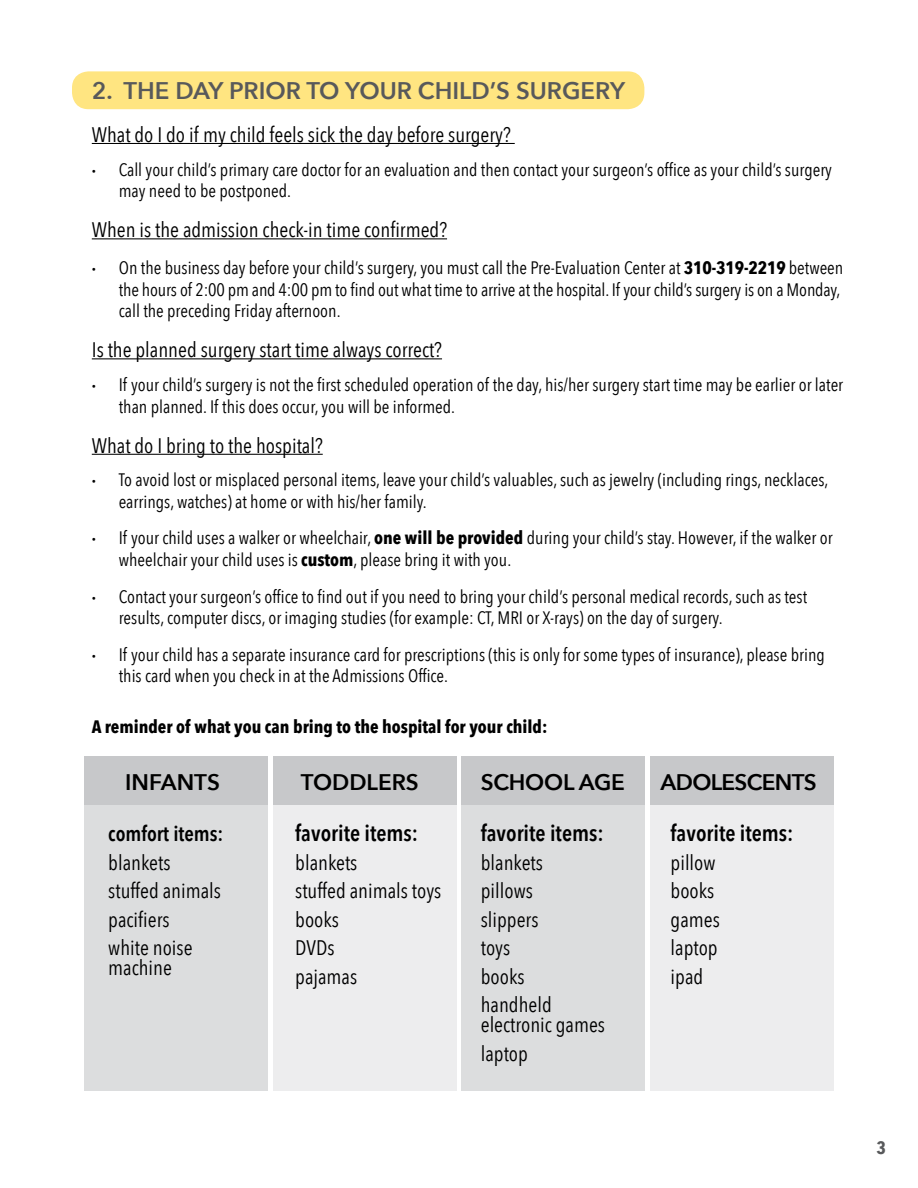
<style>
.page{position:relative;width:918px;height:1188px;background:#fff}
.page>*{position:absolute;margin:0;border:0;box-sizing:border-box;transform-origin:0 0}
.t1{font:600 24px "Avenir Next";color:#58595b}
.t2{font:600 22.5px "Avenir Next Condensed";color:#000}
.t3{font:600 22.5px "Avenir Next";letter-spacing:-.01em;color:#000}
.t4{font:600 22.5px "Avenir Next";letter-spacing:-.03em;color:#000}
.t5{font:21px/28.5px "Avenir Next Condensed";color:#000}
.t6{font:600 21px "Avenir Next Condensed";color:#000}
.t7{font:18px/21.6px "Avenir Next Condensed";color:#000}
.t8{font:700 18px "Avenir Next Condensed";color:#000}
.t9{font:700 18px "Avenir Next Condensed";color:#58595b}
.s1{font-family:"Myriad Pro";font-weight:600}
.s2{font-weight:700}
</style>
<div class="page">
<div style="left:72px;top:71px;width:572px;height:38px;background:#ffe581;border-radius:17px"></div>
<hr style="left:92px;top:143px;width:423px;height:1px;background:#000">
<hr style="left:92px;top:238px;width:355px;height:1px;background:#000">
<hr style="left:92px;top:358px;width:350px;height:1px;background:#000">
<hr style="left:92px;top:454px;width:231px;height:1px;background:#000">
<div style="left:84px;top:757px;width:184px;height:334px;background:#dcddde"></div>
<div style="left:462px;top:757px;width:183px;height:334px;background:#dcddde"></div>
<div style="left:273px;top:757px;width:183px;height:334px;background:#ededee"></div>
<div style="left:650px;top:757px;width:184px;height:334px;background:#ededee"></div>
<div style="left:84px;top:757px;width:184px;height:48px;background:#c7c8ca"></div>
<div style="left:462px;top:757px;width:183px;height:48px;background:#c7c8ca"></div>
<div style="left:273px;top:757px;width:183px;height:48px;background:#c7c8ca"></div>
<div style="left:650px;top:757px;width:184px;height:48px;background:#c7c8ca"></div>
<h1 class="t1" style="left:92px;top:76px;width:535px">2. THE DAY PRIOR TO YOUR CHILD’S SURGERY</h1>
<p class="t5" style="left:92px;top:120px;width:421px">What do I do if my child feels sick the day before surgery?</p>
<p class="t7" style="left:119px;top:158px;width:715px;text-indent:-27px"><span class="s1">·</span> Call your child’s primary care doctor for an evaluation and then contact your surgeon’s office as your child’s surgery may need to be postponed.</p>
<p class="t5" style="left:92px;top:216px;width:357px">When is the admission check-in time confirmed?</p>
<p class="t7" style="left:119px;top:257px;width:726px;text-indent:-27px"><span class="s1">·</span> On the business day before your child’s surgery, you must call the Pre-Evaluation Center at <span class="s2">310-319-2219</span> between the hours of 2:00 pm and 4:00 pm to find out what time to arrive at the hospital. If your child’s surgery is on a Monday, call the preceding Friday afternoon.</p>
<p class="t5" style="left:92px;top:336px;width:352px">Is the planned surgery start time always correct?</p>
<p class="t7" style="left:119px;top:374px;width:726px;text-indent:-27px"><span class="s1">·</span> If your child’s surgery is not the first scheduled operation of the day, his/her surgery start time may be earlier or later than planned. If this does occur, you will be informed.</p>
<p class="t5" style="left:92px;top:431px;width:232px">What do I bring to the hospital?</p>
<p class="t7" style="left:119px;top:469px;width:711px;text-indent:-27px"><span class="s1">·</span> To avoid lost or misplaced personal items, leave your child’s valuables, such as jewelry (including rings, necklaces, earrings, watches) at home or with his/her family.</p>
<p class="t7" style="left:119px;top:527px;width:715px;text-indent:-27px"><span class="s1">·</span> If your child uses a walker or wheelchair, <span class="s2">one will be provided</span> during your child’s stay. However, if the walker or wheelchair your child uses is <span class="s2">custom</span>, please bring it with you.</p>
<p class="t7" style="left:119px;top:586px;width:690px;text-indent:-27px"><span class="s1">·</span> Contact your surgeon’s office to find out if you need to bring your child’s personal medical records, such as test results, computer discs, or imaging studies (for example: CT, MRI or X-rays) on the day of surgery.</p>
<p class="t7" style="left:119px;top:644px;width:708px;text-indent:-27px"><span class="s1">·</span> If your child has a separate insurance card for prescriptions (this is only for some types of insurance), please bring this card when you check in at the Admissions Office.</p>
<p class="t8" style="left:92px;top:716px;width:457px">A reminder of what you can bring to the hospital for your child:</p>
<p class="t3" style="left:125px;top:769px;width:95px">I NFANTS</p>
<p class="t6" style="left:108px;top:821px;width:117px">comfort items:</p>
<p class="t5" style="left:108px;top:848px;width:114px">blankets stuffed animals pacifiers<br>white noise</p>
<p class="t5" style="left:108px;top:954px;width:65px">machine</p>
<p class="t3" style="left:301px;top:769px;width:118px">TODDLERS</p>
<p class="t2" style="left:295px;top:820px;width:125px">favorite items:</p>
<p class="t5" style="left:295px;top:848px;width:148px">blankets<br>stuffed animals toys books<br>DVDs<br>pajamas</p>
<p class="t3" style="left:481px;top:769px;width:146px">SCHOOL AGE</p>
<p class="t2" style="left:481px;top:820px;width:125px">favorite items:</p>
<p class="t5" style="left:481px;top:848px;width:73px">blankets pillows slippers toys books handheld</p>
<p class="t5" style="left:481px;top:1011px;width:126px">electronic games laptop</p>
<p class="t4" style="left:661px;top:769px;width:156px">ADOLESCENTS</p>
<p class="t2" style="left:671px;top:820px;width:125px">favorite items:</p>
<p class="t5" style="left:671px;top:848px;width:51px">pillow books games laptop ipad</p>
<p class="t9" style="left:877px;top:1136px;width:11px">3</p>
</div>
